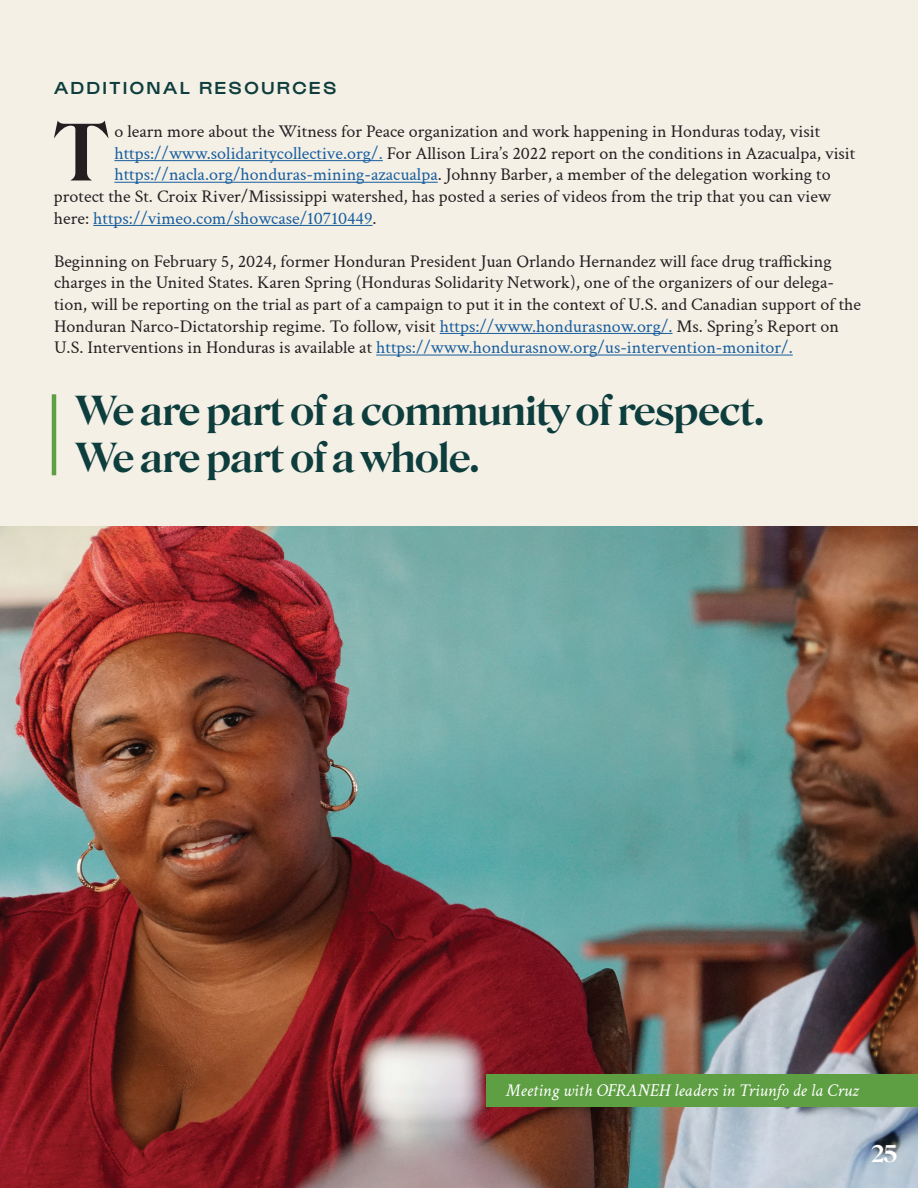
<style>
.page{position:relative;width:918px;height:1188px;background:#f4f0e6}
.page>*{position:absolute;margin:0;border:0;box-sizing:border-box;transform-origin:0 0}
.t1{font:600 75.6px "Roslindale Display";color:#231f20}
.t2{font:600 39px/46.8px "Roslindale Display";color:#0e3d3d}
.t3{font:600 22.5px "Roslindale Display";color:#fff}
.t4{font:18px/21.6px "Crimson Text";color:#231f20}
.t5{font:italic 18px "Crimson Text";color:#fff}
.t6{font:18px "Crimson Text";color:#175d9e}
.t7{font:500 18px "Gustavo";letter-spacing:.15em;color:#0e3d3d}
.s1{color:#175d9e}
.s2{color:#231f20}
</style>
<div class="page">
<hr style="left:114px;top:160px;width:269px;height:1px;background:#175d9e">
<hr style="left:114px;top:182px;width:324px;height:1px;background:#175d9e">
<hr style="left:93px;top:225px;width:280px;height:1px;background:#175d9e">
<hr style="left:440px;top:333px;width:233px;height:1px;background:#175d9e">
<hr style="left:376px;top:355px;width:417px;height:1px;background:#175d9e">
<img style="left:0;top:526px;width:918px;height:662px">
<div style="left:486px;top:1074px;width:432px;height:33px;background:#5e9f43"></div>
<hr style="left:52px;top:394px;width:4px;height:81px;background:#5e9f43">
<p class="t7" style="left:54px;top:78px;width:284px">ADDITIONAL RESOURCES</p>
<h1 class="t1" style="left:55px;top:88px;width:54px">T</h1>
<p class="t4" style="left:114px;top:120px;width:707px">o learn more about the Witness for Peace organization and work happening in Honduras today, visit</p>
<p class="t4" style="left:114px;top:142px;width:743px"><span class="s1">https://www.solidaritycollective.org/.</span> For Allison Lira’s 2022 report on the conditions in Azacualpa, visit</p>
<p class="t4" style="left:114px;top:163px;width:718px"><span class="s1">https://nacla.org/honduras-mining-azacualpa</span>. Johnny Barber, a member of the delegation working to</p>
<p class="t4" style="left:54px;top:185px;width:779px">protect the St. Croix River/Mississippi watershed, has posted a series of videos from the trip that you can view</p>
<p class="t6" style="left:54px;top:205px;width:324px"><span class="s2">here:</span> https://vimeo.com/showcase/10710449<span class="s2">.</span></p>
<p class="t4" style="left:54px;top:250px;width:809px">Beginning on February 5, 2024, former Honduran President Juan Orlando Hernandez will face drug trafficking charges in the United States. Karen Spring (Honduras Solidarity Network), one of the organizers of our delega&shy;tion, will be reporting on the trial as part of a campaign to put it in the context of U.S. and Canadian support of the Honduran Narco-Dictatorship regime. To follow, visit <span class="s1">https://www.hondurasnow.org/.</span> Ms. Spring’s Report on U.S. Interventions in Honduras is available at <span class="s1">https://www.hondurasnow.org/us-intervention-monitor/.</span></p>
<h2 class="t2" style="left:76px;top:385px;width:690px">We are part of a community of respect.<br>We are part of a whole.</h2>
<p class="t5" style="left:506px;top:1077px;width:354px">Meeting with OFRANEH leaders in Triunfo de la Cruz</p>
<p class="t3" style="left:871px;top:1134px;width:27px">25</p>
</div>
